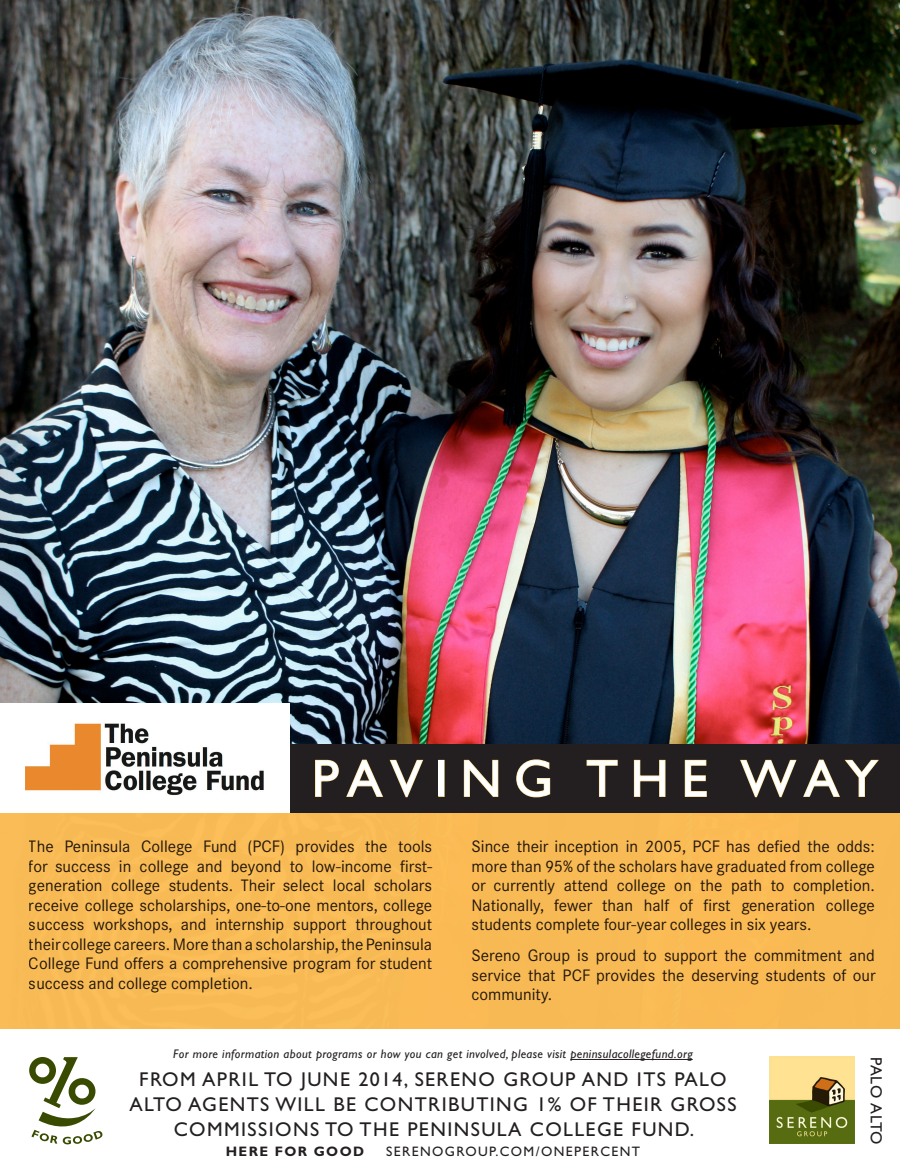
<style>
.page{position:relative;width:900px;height:1170px;background:#fff}
.page>*{position:absolute;margin:0;border:0;box-sizing:border-box;transform-origin:0 0}
.t1{font:52.5px "Gill Sans Std";letter-spacing:.24em;color:#fff}
.t2{font:20px/25px "Gill Sans Std";letter-spacing:.07em;color:#231f20;text-align:center}
.t3{font:16.25px/19.5px "Corporate SBQ";color:#231f20;text-align:justify}
.t4{font:16.25px "Gill Sans Std";letter-spacing:.015em;color:#231f20}
.t5{font:13.75px "Gill Sans Std";letter-spacing:.1em;color:#231f20}
.t6{font:700 13.75px "Gill Sans Std";letter-spacing:.1em;color:#231f20}
.t7{font:italic 12.5px "Gill Sans Std";letter-spacing:.03em;color:#231f20}
</style>
<div class="page">
<div style="left:0;top:0;width:900px;height:1029px;background:#231f20;opacity:.3"></div>
<img style="left:769px;top:1057px;width:86px;height:87px">
<svg style="left:29px;top:1057px;width:74px;height:87px"></svg>
<hr style="left:570px;top:1059px;width:123px;height:1px;background:#231f20">
<div style="left:290px;top:744px;width:610px;height:69px;background:#231f20"></div>
<svg style="left:315px;top:759px;width:24px;height:38px"></svg>
<svg style="left:346px;top:759px;width:77px;height:39px"></svg>
<div style="left:438px;top:760px;width:7px;height:37px;border:1px solid #ffe192"></div>
<svg style="left:463px;top:759px;width:36px;height:38px"></svg>
<svg style="left:516px;top:759px;width:35px;height:39px"></svg>
<svg style="left:586px;top:759px;width:32px;height:38px"></svg>
<svg style="left:633px;top:759px;width:33px;height:38px"></svg>
<svg style="left:684px;top:759px;width:23px;height:38px"></svg>
<svg style="left:740px;top:759px;width:139px;height:39px"></svg>
<div style="left:0;top:704px;width:290px;height:109px;background:#fff"></div>
<img style="left:25px;top:723px;width:239px;height:73px">
<div style="left:0;top:813px;width:900px;height:216px;background:#fdbe56"></div>
<p class="t1" style="left:312px;top:748px;width:567px">PAVING THE WAY</p>
<p class="t3" style="left:29px;top:837px;width:405px">The Peninsula College Fund (PCF) provides the tools for success in college and beyond to low-income first&shy;generation college students. Their select local scholars receive college scholarships, one-to-one mentors, college success workshops, and internship support throughout their college careers. More than a scholarship, the Peninsula College Fund offers a comprehensive program for student success and college completion.</p>
<p class="t3" style="left:471px;top:837px;width:405px">Since their inception in 2005, PCF has defied the odds: more than 95% of the scholars have graduated from college or currently attend college on the path to completion.<br>Nationally, fewer than half of first generation college students complete four-year colleges in six years.</p>
<p class="t3" style="left:471px;top:946px;width:406px">Sereno Group is proud to support the commitment and service that PCF provides the deserving students of our community.</p>
<p class="t7" style="left:173px;top:1047px;width:521px">For more information about programs or how you can get involved, please visit peninsulacollegefund.org</p>
<p class="t2" style="left:129px;top:1067px;width:609px">FROM APRIL TO JUNE 2014, SERENO GROUP AND ITS PALO<br>ALTO AGENTS WILL BE CONTRIBUTING 1% OF THEIR GROSS<br>COMMISSIONS TO THE PENINSULA COLLEGE FUND.</p>
<p class="t6" style="left:226px;top:1144px;width:140px">HERE FOR GOOD</p>
<p class="t5" style="left:386px;top:1144px;width:255px">SERENOGROUP.COM/ONEPERCENT</p>
<p class="t4" style="left:886px;top:1057px;width:89px;rotate:90deg">PALO ALTO</p>
</div>
